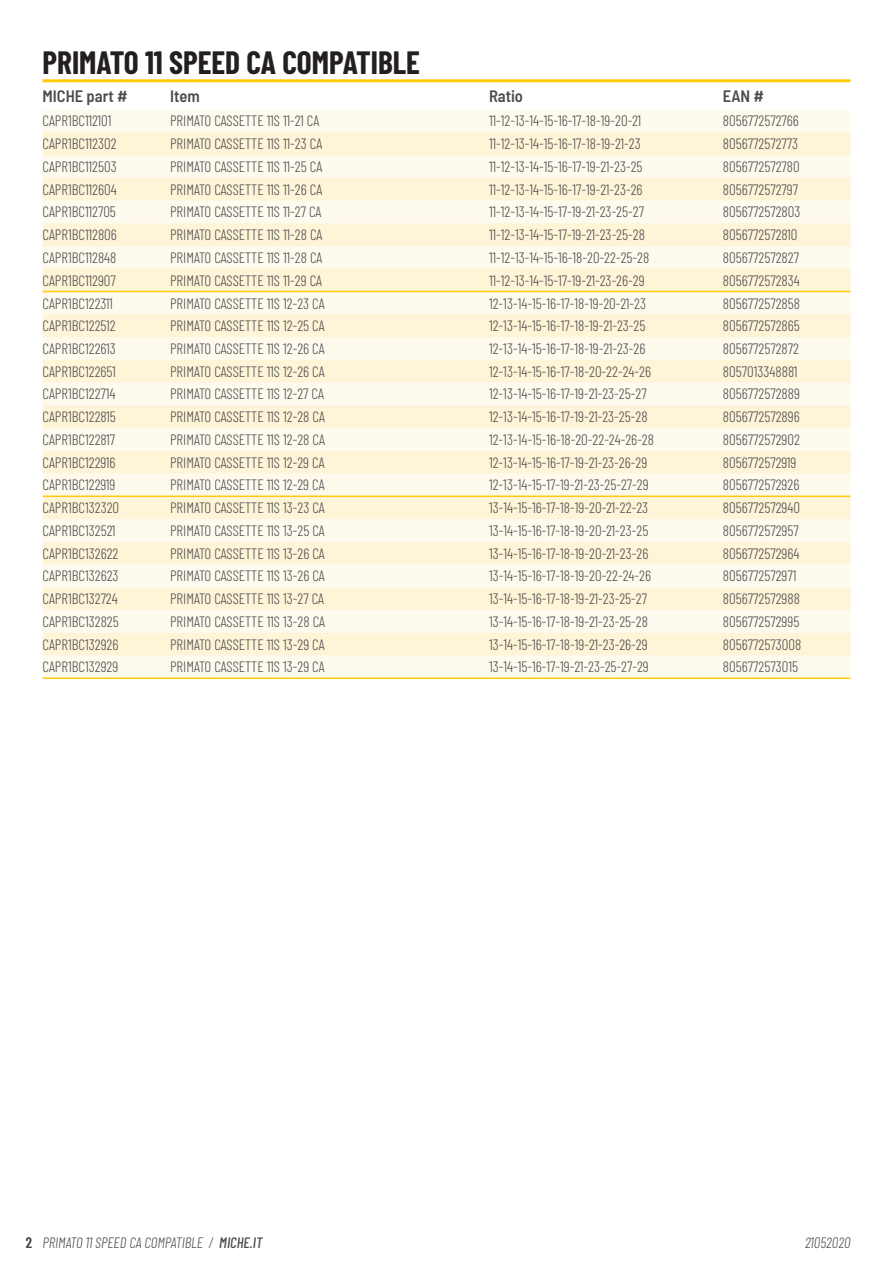
<style>
.page{position:relative;width:893px;height:1263px;background:#fff}
.page>*{position:absolute;margin:0;border:0;box-sizing:border-box;transform-origin:0 0}
.t1{font:700 31.5px "Barlow Condensed";color:#231f20}
.t2{font:600 semi-condensed 16.5px "Barlow";color:#4b4c4d}
.t3{font:300 15px "Barlow Condensed";color:#4b4c4d}
.t4{font:italic 300 15px "Barlow Condensed";color:#4b4c4d}
.t5{font:500 15px "Barlow Condensed";color:#4b4c4d}
.s1{font-weight:500}
</style>
<div class="page">
<hr style="left:43px;top:79px;width:807px;height:3px;background:#feca0a">
<div style="left:43px;top:110px;width:807px;height:567px;background:#fefaee"></div>
<svg style="left:43px;top:132px;width:807px;height:523px;background:#fef6e1"></svg>
<hr style="left:43px;top:291px;width:127px;height:1px;background:#feca0a">
<hr style="left:170px;top:291px;width:319px;height:1px;background:#feca0a">
<hr style="left:489px;top:291px;width:234px;height:1px;background:#feca0a">
<hr style="left:723px;top:291px;width:127px;height:1px;background:#feca0a">
<hr style="left:43px;top:495px;width:127px;height:2px;background:#feca0a">
<hr style="left:170px;top:495px;width:319px;height:2px;background:#feca0a">
<hr style="left:489px;top:495px;width:234px;height:2px;background:#feca0a">
<hr style="left:723px;top:495px;width:127px;height:2px;background:#feca0a">
<hr style="left:43px;top:677px;width:127px;height:2px;background:#feca0a">
<hr style="left:170px;top:677px;width:319px;height:2px;background:#feca0a">
<hr style="left:489px;top:677px;width:234px;height:2px;background:#feca0a">
<hr style="left:723px;top:677px;width:127px;height:2px;background:#feca0a">
<h1 class="t1" style="left:43px;top:40px;width:379px">PRIMATO 11 SPEED CA COMPATIBLE</h1>
<p class="t2" style="left:43px;top:84px;width:87px">MICHE part #</p>
<p class="t2" style="left:170px;top:84px;width:31px">Item</p>
<p class="t2" style="left:489px;top:84px;width:36px">Ratio</p>
<p class="t2" style="left:723px;top:84px;width:43px">EAN #</p>
<p class="t3" style="left:43px;top:110px;width:71px">CAPR1BC112101</p>
<p class="t3" style="left:170px;top:110px;width:151px">PRIMATO CASSETTE 11S 11-21 CA</p>
<p class="t3" style="left:489px;top:110px;width:154px">11-12-13-14-15-16-17-18-19-20-21</p>
<p class="t3" style="left:723px;top:110px;width:78px">8056772572766</p>
<p class="t3" style="left:43px;top:133px;width:76px">CAPR1BC112302</p>
<p class="t3" style="left:170px;top:133px;width:154px">PRIMATO CASSETTE 11S 11-23 CA</p>
<p class="t3" style="left:489px;top:133px;width:153px">11-12-13-14-15-16-17-18-19-21-23</p>
<p class="t3" style="left:723px;top:133px;width:77px">8056772572773</p>
<p class="t3" style="left:43px;top:156px;width:76px">CAPR1BC112503</p>
<p class="t3" style="left:170px;top:156px;width:154px">PRIMATO CASSETTE 11S 11-25 CA</p>
<p class="t3" style="left:489px;top:156px;width:155px">11-12-13-14-15-16-17-19-21-23-25</p>
<p class="t3" style="left:723px;top:156px;width:78px">8056772572780</p>
<p class="t3" style="left:43px;top:178px;width:76px">CAPR1BC112604</p>
<p class="t3" style="left:170px;top:178px;width:154px">PRIMATO CASSETTE 11S 11-26 CA</p>
<p class="t3" style="left:489px;top:178px;width:155px">11-12-13-14-15-16-17-19-21-23-26</p>
<p class="t3" style="left:723px;top:178px;width:77px">8056772572797</p>
<p class="t3" style="left:43px;top:201px;width:75px">CAPR1BC112705</p>
<p class="t3" style="left:170px;top:201px;width:153px">PRIMATO CASSETTE 11S 11-27 CA</p>
<p class="t3" style="left:489px;top:201px;width:157px">11-12-13-14-15-17-19-21-23-25-27</p>
<p class="t3" style="left:723px;top:201px;width:79px">8056772572803</p>
<p class="t3" style="left:43px;top:224px;width:76px">CAPR1BC112806</p>
<p class="t3" style="left:170px;top:224px;width:154px">PRIMATO CASSETTE 11S 11-28 CA</p>
<p class="t3" style="left:489px;top:224px;width:157px">11-12-13-14-15-17-19-21-23-25-28</p>
<p class="t3" style="left:723px;top:224px;width:76px">8056772572810</p>
<p class="t3" style="left:43px;top:247px;width:76px">CAPR1BC112848</p>
<p class="t3" style="left:170px;top:247px;width:154px">PRIMATO CASSETTE 11S 11-28 CA</p>
<p class="t3" style="left:489px;top:247px;width:162px">11-12-13-14-15-16-18-20-22-25-28</p>
<p class="t3" style="left:723px;top:247px;width:78px">8056772572827</p>
<p class="t3" style="left:43px;top:269px;width:75px">CAPR1BC112907</p>
<p class="t3" style="left:170px;top:269px;width:154px">PRIMATO CASSETTE 11S 11-29 CA</p>
<p class="t3" style="left:489px;top:269px;width:157px">11-12-13-14-15-17-19-21-23-26-29</p>
<p class="t3" style="left:723px;top:269px;width:78px">8056772572834</p>
<p class="t3" style="left:43px;top:292px;width:72px">CAPR1BC122311</p>
<p class="t3" style="left:170px;top:292px;width:156px">PRIMATO CASSETTE 11S 12-23 CA</p>
<p class="t3" style="left:489px;top:292px;width:159px">12-13-14-15-16-17-18-19-20-21-23</p>
<p class="t3" style="left:723px;top:292px;width:79px">8056772572858</p>
<p class="t3" style="left:43px;top:315px;width:75px">CAPR1BC122512</p>
<p class="t3" style="left:170px;top:315px;width:156px">PRIMATO CASSETTE 11S 12-25 CA</p>
<p class="t3" style="left:489px;top:315px;width:158px">12-13-14-15-16-17-18-19-21-23-25</p>
<p class="t3" style="left:723px;top:315px;width:79px">8056772572865</p>
<p class="t3" style="left:43px;top:338px;width:75px">CAPR1BC122613</p>
<p class="t3" style="left:170px;top:338px;width:156px">PRIMATO CASSETTE 11S 12-26 CA</p>
<p class="t3" style="left:489px;top:338px;width:158px">12-13-14-15-16-17-18-19-21-23-26</p>
<p class="t3" style="left:723px;top:338px;width:78px">8056772572872</p>
<p class="t3" style="left:43px;top:360px;width:75px">CAPR1BC122651</p>
<p class="t3" style="left:170px;top:360px;width:156px">PRIMATO CASSETTE 11S 12-26 CA</p>
<p class="t3" style="left:489px;top:360px;width:164px">12-13-14-15-16-17-18-20-22-24-26</p>
<p class="t3" style="left:723px;top:360px;width:76px">8057013348881</p>
<p class="t3" style="left:43px;top:383px;width:74px">CAPR1BC122714</p>
<p class="t3" style="left:170px;top:383px;width:155px">PRIMATO CASSETTE 11S 12-27 CA</p>
<p class="t3" style="left:489px;top:383px;width:159px">12-13-14-15-16-17-19-21-23-25-27</p>
<p class="t3" style="left:723px;top:383px;width:79px">8056772572889</p>
<p class="t3" style="left:43px;top:406px;width:75px">CAPR1BC122815</p>
<p class="t3" style="left:170px;top:406px;width:156px">PRIMATO CASSETTE 11S 12-28 CA</p>
<p class="t3" style="left:489px;top:406px;width:160px">12-13-14-15-16-17-19-21-23-25-28</p>
<p class="t3" style="left:723px;top:406px;width:78px">8056772572896</p>
<p class="t3" style="left:43px;top:429px;width:74px">CAPR1BC122817</p>
<p class="t3" style="left:170px;top:429px;width:156px">PRIMATO CASSETTE 11S 12-28 CA</p>
<p class="t3" style="left:489px;top:429px;width:167px">12-13-14-15-16-18-20-22-24-26-28</p>
<p class="t3" style="left:723px;top:429px;width:79px">8056772572902</p>
<p class="t3" style="left:43px;top:451px;width:75px">CAPR1BC122916</p>
<p class="t3" style="left:170px;top:451px;width:156px">PRIMATO CASSETTE 11S 12-29 CA</p>
<p class="t3" style="left:489px;top:451px;width:160px">12-13-14-15-16-17-19-21-23-26-29</p>
<p class="t3" style="left:723px;top:451px;width:75px">8056772572919</p>
<p class="t3" style="left:43px;top:474px;width:74px">CAPR1BC122919</p>
<p class="t3" style="left:170px;top:474px;width:156px">PRIMATO CASSETTE 11S 12-29 CA</p>
<p class="t3" style="left:489px;top:474px;width:161px">12-13-14-15-17-19-21-23-25-27-29</p>
<p class="t3" style="left:723px;top:474px;width:78px">8056772572926</p>
<p class="t3" style="left:43px;top:497px;width:78px">CAPR1BC132320</p>
<p class="t3" style="left:170px;top:497px;width:156px">PRIMATO CASSETTE 11S 13-23 CA</p>
<p class="t3" style="left:489px;top:497px;width:161px">13-14-15-16-17-18-19-20-21-22-23</p>
<p class="t3" style="left:723px;top:497px;width:79px">8056772572940</p>
<p class="t3" style="left:43px;top:520px;width:75px">CAPR1BC132521</p>
<p class="t3" style="left:170px;top:520px;width:156px">PRIMATO CASSETTE 11S 13-25 CA</p>
<p class="t3" style="left:489px;top:520px;width:161px">13-14-15-16-17-18-19-20-21-23-25</p>
<p class="t3" style="left:723px;top:520px;width:77px">8056772572957</p>
<p class="t3" style="left:43px;top:542px;width:77px">CAPR1BC132622</p>
<p class="t3" style="left:170px;top:542px;width:156px">PRIMATO CASSETTE 11S 13-26 CA</p>
<p class="t3" style="left:489px;top:542px;width:161px">13-14-15-16-17-18-19-20-21-23-26</p>
<p class="t3" style="left:723px;top:542px;width:78px">8056772572964</p>
<p class="t3" style="left:43px;top:565px;width:78px">CAPR1BC132623</p>
<p class="t3" style="left:170px;top:565px;width:156px">PRIMATO CASSETTE 11S 13-26 CA</p>
<p class="t3" style="left:489px;top:565px;width:164px">13-14-15-16-17-18-19-20-22-24-26</p>
<p class="t3" style="left:723px;top:565px;width:75px">8056772572971</p>
<p class="t3" style="left:43px;top:588px;width:77px">CAPR1BC132724</p>
<p class="t3" style="left:170px;top:588px;width:156px">PRIMATO CASSETTE 11S 13-27 CA</p>
<p class="t3" style="left:489px;top:588px;width:160px">13-14-15-16-17-18-19-21-23-25-27</p>
<p class="t3" style="left:723px;top:588px;width:79px">8056772572988</p>
<p class="t3" style="left:43px;top:611px;width:78px">CAPR1BC132825</p>
<p class="t3" style="left:170px;top:611px;width:156px">PRIMATO CASSETTE 11S 13-28 CA</p>
<p class="t3" style="left:489px;top:611px;width:160px">13-14-15-16-17-18-19-21-23-25-28</p>
<p class="t3" style="left:723px;top:611px;width:78px">8056772572995</p>
<p class="t3" style="left:43px;top:633px;width:77px">CAPR1BC132926</p>
<p class="t3" style="left:170px;top:633px;width:156px">PRIMATO CASSETTE 11S 13-29 CA</p>
<p class="t3" style="left:489px;top:633px;width:160px">13-14-15-16-17-18-19-21-23-26-29</p>
<p class="t3" style="left:723px;top:633px;width:80px">8056772573008</p>
<p class="t3" style="left:43px;top:656px;width:77px">CAPR1BC132929</p>
<p class="t3" style="left:170px;top:656px;width:156px">PRIMATO CASSETTE 11S 13-29 CA</p>
<p class="t3" style="left:489px;top:656px;width:161px">13-14-15-16-17-19-21-23-25-27-29</p>
<p class="t3" style="left:723px;top:656px;width:77px">8056772573015</p>
<p class="t5" style="left:26px;top:1232px;width:8px">2</p>
<p class="t4" style="left:805px;top:1232px;width:47px">21052020</p>
<p class="t4" style="left:43px;top:1232px;width:221px">PRIMATO 11 SPEED CA COMPATIBLE / <span class="s1">MICHE.IT</span></p>
</div>
